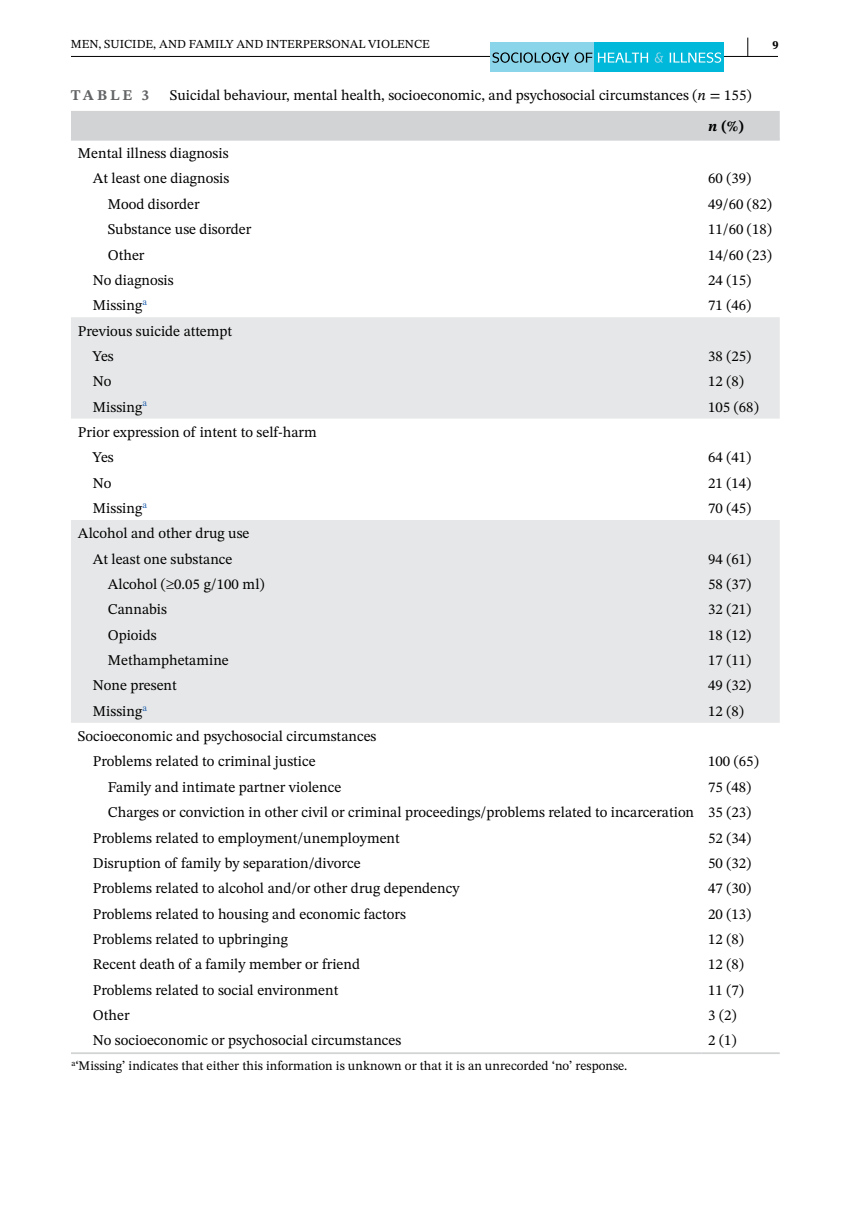
<style>
.page{position:relative;width:849px;height:1221px;background:#fff}
.page>*{position:absolute;margin:0;border:0;box-sizing:border-box;transform-origin:0 0}
.t1{font:14.88px/25.4px "STIX Two Text";color:#000}
.t2{font:700 14.88px "STIX Two Text";letter-spacing:.2em;color:#636466}
.t3{font:700 14.88px "STIX Two Text";color:#000}
.t4{font:13.12px "STIX Two Text";color:#000}
.t5{font:12.25px "STIX Two Text";color:#000}
.t6{font:700 12.25px "STIX Two Text";color:#000}
.s1{font-style:italic}
</style>
<div class="page">
<hr style="left:71px;top:56px;width:706px;height:1px;background:#000">
<div style="left:490px;top:42px;width:104px;height:30px;background:#8bd5ea"></div>
<div style="left:594px;top:42px;width:129px;height:30px;background:#00b8da"></div>
<svg style="left:492px;top:52px;width:156px;height:11px"></svg>
<svg style="left:654px;top:52px;width:9px;height:11px"></svg>
<svg style="left:669px;top:52px;width:52px;height:11px"></svg>
<svg style="left:747px;top:38px;width:1px;height:18px"></svg>
<div style="left:71px;top:111px;width:708px;height:28px;background:#d1d3d4"></div>
<svg style="left:71px;top:317px;width:708px;height:405px;fill:#e6e7e8"></svg>
<hr style="left:71px;top:139px;width:630px;height:2px;background:#d1d3d4">
<hr style="left:701px;top:139px;width:78px;height:2px;background:#d1d3d4">
<hr style="left:71px;top:1052px;width:630px;height:1px;background:#d1d3d4">
<hr style="left:701px;top:1052px;width:78px;height:1px;background:#d1d3d4">
<p class="t5" style="left:71px;top:35px;width:360px">MEN, SUICIDE, AND FAMILY AND INTERPERSONAL VIOLENCE</p>
<p class="t6" style="left:772px;top:36px;width:8px">9</p>
<p class="t2" style="left:71px;top:84px;width:80px">TABLE 3</p>
<p class="t1" style="left:170px;top:82px;width:583px">Suicidal behaviour, mental health, socioeconomic, and psychosocial circumstances (<span class="s1">n</span> = 155)</p>
<p class="t1" style="left:78px;top:140px;width:153px;text-align:right">Mental illness diagnosis<br>At least one diagnosis</p>
<p class="t3" style="left:708px;top:115px;width:38px"><span class="s1">n</span> (%)</p>
<p class="t1" style="left:708px;top:166px;width:45px">60 (39)</p>
<p class="t1" style="left:108px;top:191px;width:93px">Mood disorder</p>
<p class="t1" style="left:708px;top:191px;width:65px">49/60 (82)</p>
<p class="t1" style="left:108px;top:216px;width:145px">Substance use disorder</p>
<p class="t1" style="left:708px;top:216px;width:65px">11/60 (18)</p>
<p class="t1" style="left:108px;top:242px;width:38px">Other</p>
<p class="t1" style="left:708px;top:242px;width:65px">14/60 (23)</p>
<p class="t1" style="left:93px;top:267px;width:82px">No diagnosis</p>
<p class="t1" style="left:708px;top:267px;width:45px">24 (15)</p>
<p class="t1" style="left:93px;top:292px;width:56px">Missing<sup>a</sup></p>
<p class="t1" style="left:708px;top:292px;width:45px">71 (46)</p>
<p class="t1" style="left:93px;top:318px;width:141px;text-indent:-15px">Previous suicide attempt<br>Yes</p>
<p class="t1" style="left:708px;top:343px;width:45px">38 (25)</p>
<p class="t1" style="left:93px;top:368px;width:20px">No</p>
<p class="t1" style="left:708px;top:368px;width:37px">12 (8)</p>
<p class="t1" style="left:93px;top:394px;width:56px">Missing<sup>a</sup></p>
<p class="t1" style="left:708px;top:394px;width:52px">105 (68)</p>
<p class="t1" style="left:93px;top:419px;width:226px;text-indent:-15px">Prior expression of intent to self-harm<br>Yes</p>
<p class="t1" style="left:708px;top:444px;width:45px">64 (41)</p>
<p class="t1" style="left:93px;top:470px;width:20px">No</p>
<p class="t1" style="left:708px;top:470px;width:45px">21 (14)</p>
<p class="t1" style="left:93px;top:495px;width:56px">Missing<sup>a</sup></p>
<p class="t1" style="left:708px;top:495px;width:45px">70 (45)</p>
<p class="t1" style="left:78px;top:520px;width:173px;text-align:center">Alcohol and other drug use<br>At least one substance</p>
<p class="t1" style="left:708px;top:546px;width:45px">94 (61)</p>
<p class="t1" style="left:108px;top:571px;width:158px">Alcohol (≥0.05 g/100 ml)</p>
<p class="t1" style="left:708px;top:571px;width:45px">58 (37)</p>
<p class="t1" style="left:108px;top:596px;width:61px">Cannabis</p>
<p class="t1" style="left:708px;top:596px;width:45px">32 (21)</p>
<p class="t1" style="left:108px;top:622px;width:50px">Opioids</p>
<p class="t1" style="left:708px;top:622px;width:45px">18 (12)</p>
<p class="t1" style="left:108px;top:647px;width:122px">Methamphetamine</p>
<p class="t1" style="left:708px;top:647px;width:45px">17 (11)</p>
<p class="t1" style="left:93px;top:672px;width:85px">None present</p>
<p class="t1" style="left:708px;top:672px;width:45px">49 (32)</p>
<p class="t1" style="left:93px;top:698px;width:56px">Missing<sup>a</sup></p>
<p class="t1" style="left:708px;top:698px;width:37px">12 (8)</p>
<p class="t1" style="left:93px;top:723px;width:285px;text-indent:-15px">Socioeconomic and psychosocial circumstances<br>Problems related to criminal justice</p>
<p class="t1" style="left:708px;top:748px;width:52px">100 (65)</p>
<p class="t1" style="left:108px;top:774px;width:235px">Family and intimate partner violence</p>
<p class="t1" style="left:708px;top:774px;width:45px">75 (48)</p>
<p class="t1" style="left:108px;top:799px;width:645px">Charges or conviction in other civil or criminal proceedings/problems related to incarceration 35 (23)</p>
<p class="t1" style="left:93px;top:824px;width:308px">Problems related to employment/unemployment</p>
<p class="t1" style="left:708px;top:824px;width:45px">52 (34)</p>
<p class="t1" style="left:93px;top:850px;width:269px">Disruption of family by separation/divorce</p>
<p class="t1" style="left:708px;top:850px;width:45px">50 (32)</p>
<p class="t1" style="left:93px;top:875px;width:368px">Problems related to alcohol and/or other drug dependency</p>
<p class="t1" style="left:708px;top:875px;width:45px">47 (30)</p>
<p class="t1" style="left:93px;top:900px;width:314px">Problems related to housing and economic factors</p>
<p class="t1" style="left:708px;top:900px;width:45px">20 (13)</p>
<p class="t1" style="left:93px;top:926px;width:196px">Problems related to upbringing</p>
<p class="t1" style="left:708px;top:926px;width:37px">12 (8)</p>
<p class="t1" style="left:93px;top:951px;width:268px">Recent death of a family member or friend</p>
<p class="t1" style="left:708px;top:951px;width:37px">12 (8)</p>
<p class="t1" style="left:93px;top:976px;width:247px">Problems related to social environment</p>
<p class="t1" style="left:708px;top:976px;width:37px">11 (7)</p>
<p class="t1" style="left:93px;top:1002px;width:38px">Other</p>
<p class="t1" style="left:708px;top:1002px;width:30px">3 (2)</p>
<p class="t1" style="left:93px;top:1027px;width:310px">No socioeconomic or psychosocial circumstances</p>
<p class="t1" style="left:708px;top:1027px;width:30px">2 (1)</p>
<p class="t4" style="left:71px;top:1056px;width:557px"><sup>a</sup>‘Missing’ indicates that either this information is unknown or that it is an unrecorded ‘no’ response.</p>
</div>
